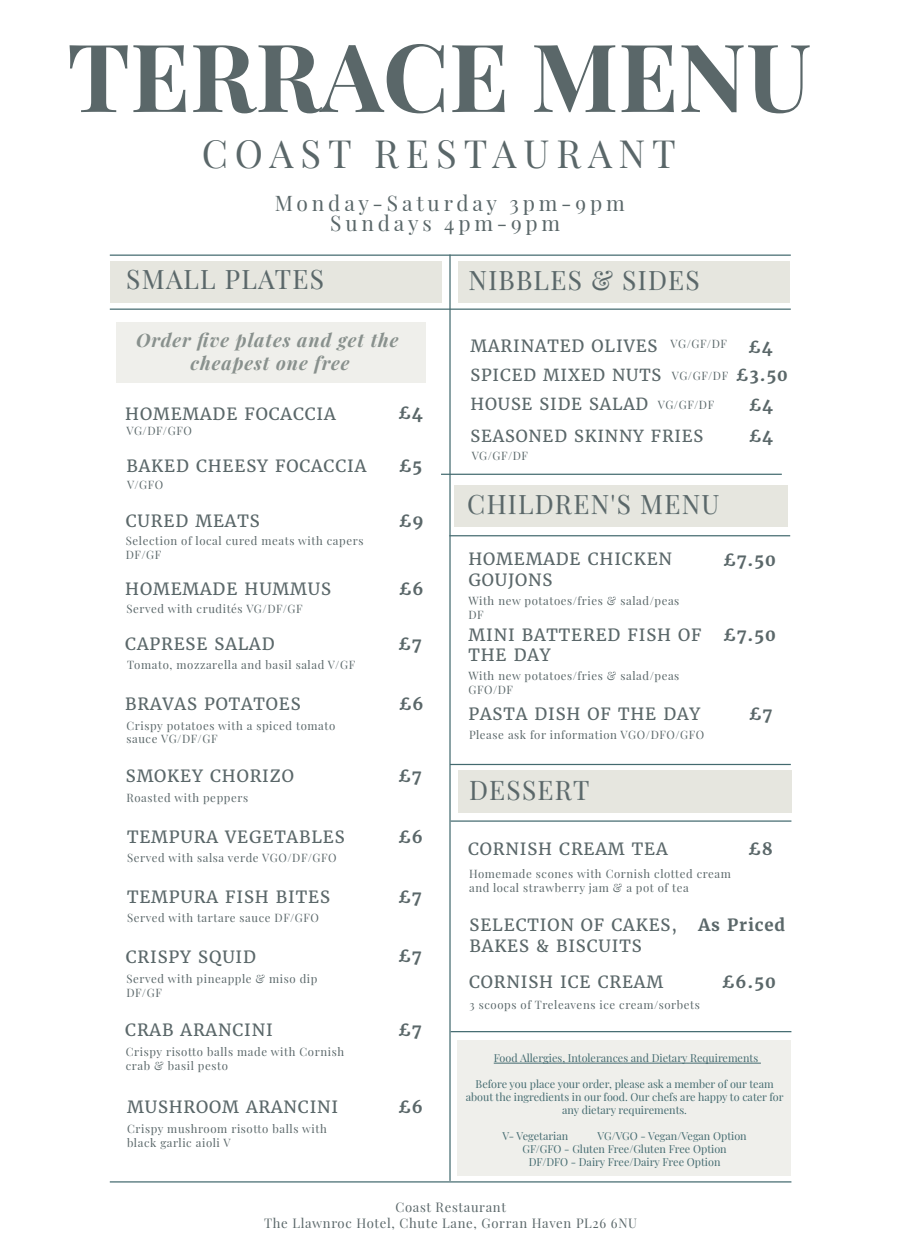
<style>
.page{position:relative;width:900px;height:1260px;background:#fff}
.page>*{position:absolute;margin:0;border:0;box-sizing:border-box;transform-origin:0 0}
.t1{font:700 94.25px "Playfair Display";color:#5a6769}
.t2{font:38px "Playfair Display";letter-spacing:.185em;color:#5a6769}
.t3{font:26.25px "Playfair Display";letter-spacing:.05em;color:#5a6769}
.t4{font:21px/20.2px "Playfair Display";letter-spacing:.185em;color:#5a6769;text-align:center}
.t5{font:italic 700 18.5px/22.2px "Playfair Display";letter-spacing:.05em;color:#5a6769;text-align:center}
.t6{font:16.75px/20.2px "Merriweather";letter-spacing:.05em;color:#5a6769}
.t7{font:700 16.75px "Merriweather";letter-spacing:.05em;color:#5a6769}
.t8{font:16.5px/28.8px "Merriweather";letter-spacing:.05em;color:#5a6769}
.t9{font:700 16.5px/28px "Merriweather";color:#5a6769;text-align:center}
.t10{font:13px/15.8px "Playfair Display";letter-spacing:.05em;color:#5a6769;text-align:center}
.t11{font:11.5px/13.8px "Playfair Display";letter-spacing:.05em;color:#5a6769}
.t12{font:10.75px/13px "Playfair Display";color:#436a6f;text-align:center}
</style>
<div class="page">
<hr style="left:110px;top:255px;width:681px;height:1px;background:#436a6f">
<hr style="left:449px;top:535px;width:341px;height:1px;background:#436a6f">
<hr style="left:450px;top:764px;width:341px;height:1px;background:#436a6f">
<hr style="left:451px;top:1031px;width:340px;height:1px;background:#436a6f">
<hr style="left:110px;top:1181px;width:681px;height:2px;background:#436a6f">
<hr style="left:441px;top:474px;width:341px;height:1px;background:#436a6f">
<hr style="left:451px;top:820px;width:340px;height:2px;background:#436a6f">
<hr style="left:449px;top:255px;width:2px;height:926px;background:#436a6f">
<hr style="left:110px;top:309px;width:681px;height:1px;background:#436a6f">
<div style="left:110px;top:261px;width:331px;height:42px;background:#e6e6df"></div>
<div style="left:458px;top:261px;width:331px;height:42px;background:#e6e6df"></div>
<div style="left:458px;top:771px;width:333px;height:42px;background:#e6e6df"></div>
<div style="left:454px;top:485px;width:334px;height:42px;background:#e6e6df"></div>
<svg style="left:128px;top:270px;width:195px;height:19px"></svg>
<svg style="left:470px;top:271px;width:228px;height:20px"></svg>
<svg style="left:470px;top:781px;width:119px;height:19px"></svg>
<svg style="left:469px;top:495px;width:250px;height:20px"></svg>
<div style="left:116px;top:323px;width:309px;height:60px;background:#efefeb"></div>
<div style="left:458px;top:1040px;width:333px;height:135px;background:#efefeb"></div>
<hr style="left:494px;top:1063px;width:267px;height:1px;background:#436a6f">
<h1 class="t1" style="left:67px;top:3px;width:746px">TERRACE MENU</h1>
<h2 class="t2" style="left:202px;top:124px;width:476px">COAST RESTAURANT</h2>
<h3 class="t4" style="left:275px;top:191px;width:351px">Monday-Saturday 3pm-9pm<br>Sundays 4pm-9pm</h3>
<h3 class="t3" style="left:126px;top:258px;width:199px">SMALL PLATES</h3>
<h3 class="t3" style="left:468px;top:260px;width:233px">NIBBLES &amp; SIDES</h3>
<h3 class="t5" style="left:136px;top:328px;width:264px">Order five plates and get the cheapest one free</h3>
<h3 class="t6" style="left:125px;top:404px;width:212px">HOMEMADE FOCACCIA</h3>
<h3 class="t6" style="left:126px;top:456px;width:241px">BAKED CHEESY FOCACCIA</h3>
<p class="t11" style="left:126px;top:423px;width:67px">VG/DF/GFO</p>
<p class="t11" style="left:127px;top:477px;width:38px">V/GFO</p>
<h3 class="t6" style="left:126px;top:511px;width:135px">CURED MEATS</h3>
<p class="t11" style="left:126px;top:533px;width:239px">Selection of local cured meats with capers<br>DF/GF</p>
<h3 class="t6" style="left:125px;top:579px;width:207px">HOMEMADE HUMMUS</h3>
<p class="t11" style="left:126px;top:601px;width:178px">Served with crudités VG/DF/GF</p>
<h3 class="t6" style="left:125px;top:634px;width:151px">CAPRESE SALAD</h3>
<p class="t11" style="left:127px;top:657px;width:230px">Tomato, mozzarella and basil salad V/GF</p>
<h3 class="t6" style="left:125px;top:694px;width:177px">BRAVAS POTATOES</h3>
<p class="t11" style="left:126px;top:718px;width:210px">Crispy potatoes with a spiced tomato sauce VG/DF/GF</p>
<h3 class="t6" style="left:126px;top:766px;width:170px">SMOKEY CHORIZO</h3>
<p class="t11" style="left:126px;top:790px;width:123px">Roasted with peppers</p>
<h3 class="t6" style="left:127px;top:827px;width:219px">TEMPURA VEGETABLES</h3>
<p class="t11" style="left:127px;top:850px;width:211px">Served with salsa verde VGO/DF/GFO</p>
<h3 class="t6" style="left:127px;top:887px;width:204px">TEMPURA FISH BITES</h3>
<p class="t11" style="left:127px;top:910px;width:193px">Served with tartare sauce DF/GFO</p>
<h3 class="t6" style="left:126px;top:946px;width:132px">CRISPY SQUID</h3>
<p class="t11" style="left:126px;top:971px;width:192px">Served with pineapple &amp; miso dip<br>DF/GF</p>
<h3 class="t6" style="left:125px;top:1020px;width:149px">CRAB ARANCINI</h3>
<p class="t11" style="left:126px;top:1044px;width:220px">Crispy risotto balls made with Cornish crab &amp; basil pesto</p>
<h3 class="t6" style="left:127px;top:1097px;width:213px">MUSHROOM ARANCINI</h3>
<p class="t11" style="left:127px;top:1121px;width:201px">Crispy mushroom risotto balls with black garlic aioli V</p>
<h3 class="t7" style="left:398px;top:403px;width:26px">£4</h3>
<h3 class="t7" style="left:399px;top:455px;width:25px">£5</h3>
<h3 class="t7" style="left:399px;top:510px;width:26px">£9</h3>
<h3 class="t7" style="left:399px;top:578px;width:26px">£6</h3>
<h3 class="t7" style="left:398px;top:633px;width:25px">£7</h3>
<h3 class="t7" style="left:399px;top:693px;width:26px">£6</h3>
<h3 class="t7" style="left:398px;top:765px;width:25px">£7</h3>
<h3 class="t7" style="left:398px;top:826px;width:26px">£6</h3>
<h3 class="t7" style="left:398px;top:886px;width:25px">£7</h3>
<h3 class="t7" style="left:398px;top:946px;width:25px">£7</h3>
<h3 class="t7" style="left:398px;top:1019px;width:25px">£7</h3>
<h3 class="t7" style="left:398px;top:1096px;width:26px">£6</h3>
<h3 class="t6" style="left:471px;top:335px;width:189px">MARINATED OLIVES</h3>
<h3 class="t8" style="left:471px;top:361px;width:192px">SPICED MIXED NUTS<br>HOUSE SIDE SALAD</h3>
<h3 class="t8" style="left:471px;top:422px;width:234px">SEASONED SKINNY FRIES</h3>
<h3 class="t9" style="left:749px;top:422px;width:26px">£4</h3>
<p class="t11" style="left:671px;top:336px;width:58px">VG/GF/DF</p>
<p class="t11" style="left:672px;top:367px;width:58px">VG/GF/DF</p>
<p class="t11" style="left:658px;top:397px;width:58px">VG/GF/DF</p>
<h3 class="t9" style="left:736px;top:333px;width:53px">£4 £3.50</h3>
<h3 class="t9" style="left:749px;top:391px;width:26px">£4</h3>
<p class="t11" style="left:472px;top:448px;width:58px">VG/GF/DF</p>
<h3 class="t3" style="left:467px;top:484px;width:254px">CHILDREN'S MENU</h3>
<h3 class="t6" style="left:468px;top:549px;width:205px">HOMEMADE CHICKEN<br>GOUJONS</h3>
<h3 class="t6" style="left:468px;top:625px;width:235px">MINI BATTERED FISH OF<br>THE DAY</h3>
<p class="t11" style="left:468px;top:593px;width:212px">With new potatoes/fries &amp; salad/peas<br>DF</p>
<p class="t11" style="left:468px;top:668px;width:212px">With new potatoes/fries &amp; salad/peas<br>GFO/DF</p>
<h3 class="t6" style="left:468px;top:704px;width:233px">PASTA DISH OF THE DAY</h3>
<p class="t11" style="left:469px;top:727px;width:237px">Please ask for information VGO/DFO/GFO</p>
<h3 class="t3" style="left:469px;top:769px;width:122px">DESSERT</h3>
<h3 class="t6" style="left:468px;top:839px;width:201px">CORNISH CREAM TEA</h3>
<h3 class="t7" style="left:723px;top:549px;width:54px">£7.50</h3>
<h3 class="t7" style="left:723px;top:624px;width:54px">£7.50</h3>
<h3 class="t7" style="left:749px;top:703px;width:25px">£7</h3>
<h3 class="t7" style="left:748px;top:839px;width:26px">£8</h3>
<p class="t11" style="left:469px;top:866px;width:263px">Homemade scones with Cornish clotted cream and local strawberry jam &amp; a pot of tea</p>
<h3 class="t6" style="left:470px;top:915px;width:209px">SELECTION OF CAKES,<br>BAKES &amp; BISCUITS</h3>
<h3 class="t6" style="left:469px;top:972px;width:196px">CORNISH ICE CREAM</h3>
<h3 class="t7" style="left:699px;top:915px;width:88px">As Priced</h3>
<h3 class="t7" style="left:722px;top:971px;width:55px">£6.50</h3>
<p class="t11" style="left:470px;top:997px;width:232px">3 scoops of Treleavens ice cream/sorbets</p>
<p class="t12" style="left:494px;top:1051px;width:266px">Food Allergies, Intolerances and Dietary Requirements</p>
<p class="t12" style="left:466px;top:1077px;width:319px">Before you place your order, please ask a member of our team about the ingredients in our food. Our chefs are happy to cater for any dietary requirements.</p>
<p class="t12" style="left:503px;top:1129px;width:67px">V- Vegetarian</p>
<p class="t12" style="left:597px;top:1129px;width:151px">VG/VGO - Vegan/Vegan Option</p>
<p class="t12" style="left:523px;top:1141px;width:206px">GF/GFO - Gluten Free/Gluten Free Option</p>
<p class="t12" style="left:529px;top:1154px;width:193px">DF/DFO - Dairy Free/Dairy Free Option</p>
<p class="t10" style="left:264px;top:1198px;width:375px">Coast Restaurant<br>The Llawnroc Hotel, Chute Lane, Gorran Haven PL26 6NU</p>
</div>
